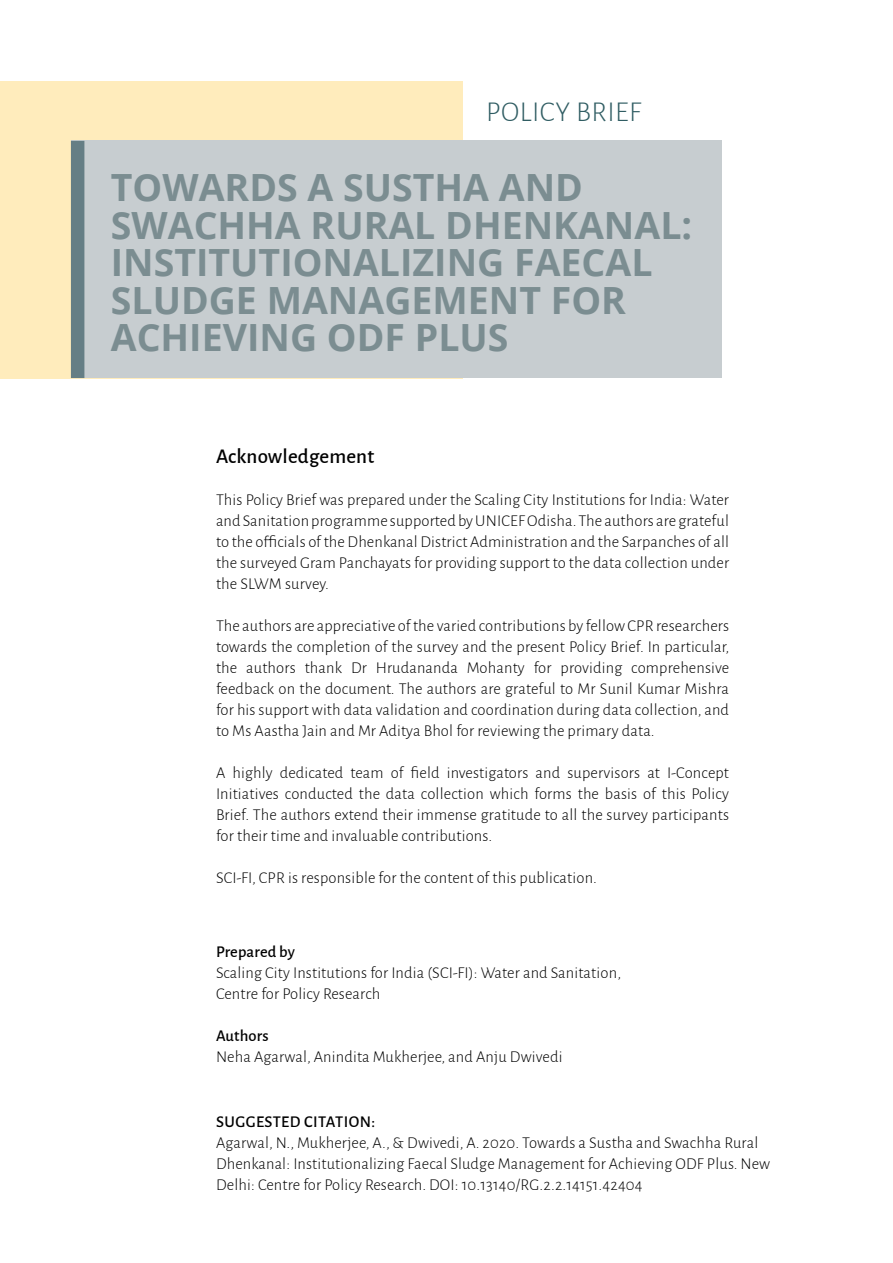
<style>
.page{position:relative;width:893px;height:1263px;background:#fff}
.page>*{position:absolute;margin:0;border:0;box-sizing:border-box;transform-origin:0 0}
.t1{font:700 37.5px/37.5px "Open Sans";color:#7b8d91}
.t2{font:300 28.8px "Alegreya Sans";letter-spacing:.015em;color:#305d63}
.t3{font:500 21px "Alegreya Sans";letter-spacing:.01em;color:#000}
.t4{font:300 16.5px/21px "Alegreya Sans";letter-spacing:.01em;color:#000;text-align:justify}
.t5{font:500 16.5px "Alegreya Sans";letter-spacing:.01em;color:#000}
</style>
<div class="page">
<div style="left:0;top:81px;width:462px;height:297px;background:#ffecbc"></div>
<div style="left:71px;top:141px;width:650px;height:237px;background:#c7cdd0"></div>
<div style="left:71px;top:141px;width:13px;height:237px;background:#657e85"></div>
<h2 class="t2" style="left:486px;top:93px;width:157px">POLICY BRIEF</h2>
<h1 class="t1" style="left:111px;top:168px;width:583px">TOWARDS A SUSTHA AND<br>SWACHHA RURAL DHENKANAL:<br>INSTITUTIONALIZING FAECAL<br>SLUDGE MANAGEMENT FOR<br>ACHIEVING ODF PLUS</h1>
<p class="t3" style="left:216px;top:441px;width:160px">Acknowledgement</p>
<p class="t4" style="left:216px;top:489px;width:515px">This Policy Brief was prepared under the Scaling City Institutions for India: Water and Sanitation programme supported by UNICEF Odisha. The authors are grateful to the officials of the Dhenkanal District Administration and the Sarpanches of all the surveyed Gram Panchayats for providing support to the data collection under the SLWM survey.</p>
<p class="t4" style="left:216px;top:615px;width:515px">The authors are appreciative of the varied contributions by fellow CPR researchers towards the completion of the survey and the present Policy Brief. In particular, the authors thank Dr Hrudananda Mohanty for providing comprehensive feedback on the document. The authors are grateful to Mr Sunil Kumar Mishra for his support with data validation and coordination during data collection, and to Ms Aastha Jain and Mr Aditya Bhol for reviewing the primary data.</p>
<p class="t4" style="left:216px;top:762px;width:515px">A highly dedicated team of field investigators and supervisors at I-Concept Initiatives conducted the data collection which forms the basis of this Policy Brief. The authors extend their immense gratitude to all the survey participants for their time and invaluable contributions.</p>
<p class="t4" style="left:216px;top:867px;width:383px">SCI-FI, CPR is responsible for the content of this publication.</p>
<p class="t5" style="left:216px;top:940px;width:80px">Prepared by</p>
<p class="t4" style="left:216px;top:962px;width:407px">Scaling City Institutions for India (SCI-FI): Water and Sanitation,<br>Centre for Policy Research</p>
<p class="t5" style="left:216px;top:1024px;width:54px">Authors</p>
<p class="t4" style="left:216px;top:1046px;width:348px">Neha Agarwal, Anindita Mukherjee, and Anju Dwivedi</p>
<p class="t5" style="left:216px;top:1110px;width:160px">SUGGESTED CITATION:</p>
<p class="t4" style="left:216px;top:1131px;width:556px;text-align:left">Agarwal, N., Mukherjee, A., &amp; Dwivedi, A. 2020. Towards a Sustha and Swachha Rural<br>Dhenkanal: Institutionalizing Faecal Sludge Management for Achieving ODF Plus. New<br>Delhi: Centre for Policy Research. DOI: 10.13140/RG.2.2.14151.42404</p>
</div>
